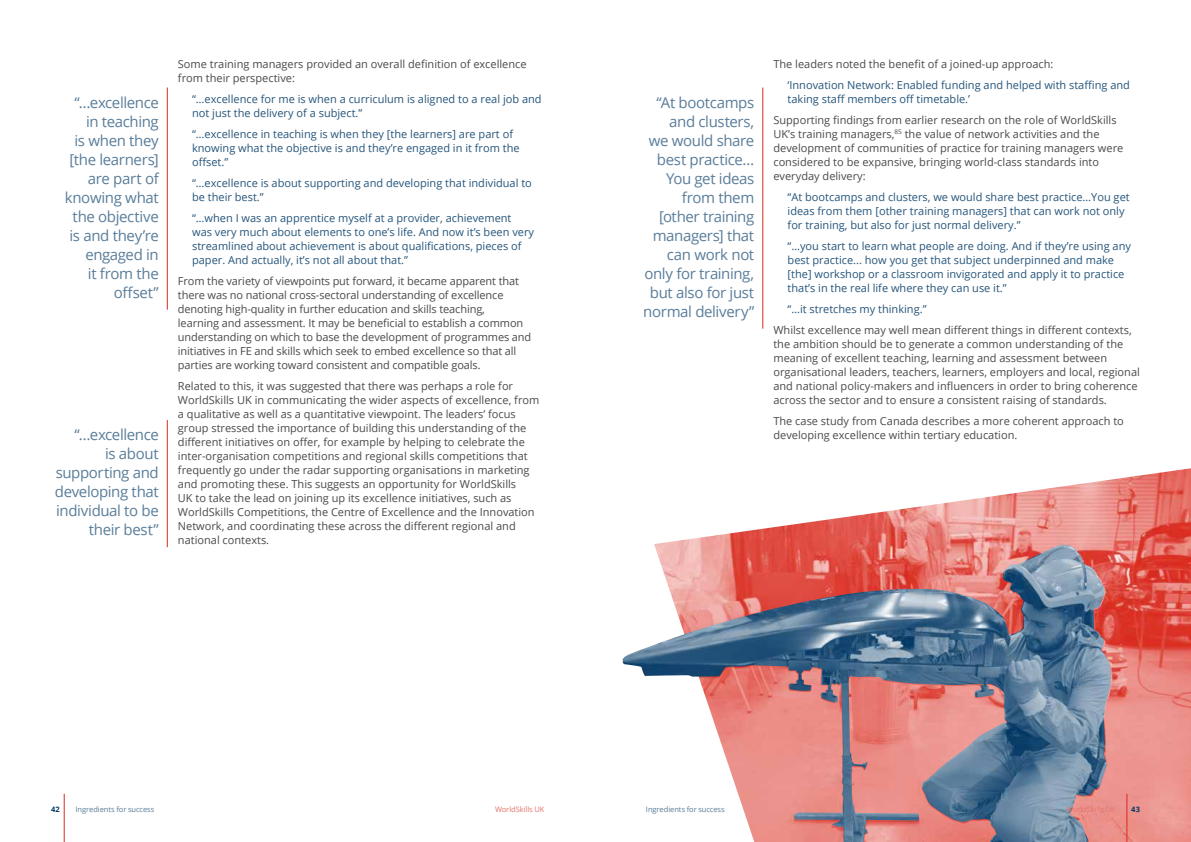
<style>
.page{position:relative;width:1191px;height:842px;background:#fff}
.page>*{position:absolute;margin:0;border:0;box-sizing:border-box;transform-origin:0 0}
.t1{font:15px/19px "Open Sans";letter-spacing:-.025em;color:#597d9a;text-align:right}
.t2{font:11px/14px "Open Sans";color:#4a4a49}
.t3{font:11px/14px "Open Sans";color:#26557b}
.t4{font:7.5px "Open Sans";letter-spacing:-.01em;color:#597d9a}
.t5{font:7.5px "Open Sans";letter-spacing:-.01em;color:#e7746b}
.t6{font:700 7.5px "Open Sans";color:#003764}
</style>
<div class="page">
<img style="left:654px;top:468px;width:537px;height:374px">
<img style="left:622px;top:545px;width:441px;height:297px">
<hr style="left:167px;top:420px;width:1px;height:127px;background:#da291c">
<hr style="left:167px;top:88px;width:1px;height:222px;background:#da291c">
<hr style="left:762px;top:88px;width:1px;height:241px;background:#da291c">
<hr style="left:64px;top:794px;width:1px;height:48px;background:#da291c">
<hr style="left:1126px;top:794px;width:1px;height:48px;background:#da291c">
<p class="t2" style="left:178px;top:57px;width:350px">Some training managers provided an overall definition of excellence from their perspective:</p>
<p class="t3" style="left:192px;top:92px;width:351px">“…excellence for me is when a curriculum is aligned to a real job and not just the delivery of a subject.”</p>
<p class="t3" style="left:192px;top:127px;width:329px">“…excellence in teaching is when they [the learners] are part of knowing what the objective is and they’re engaged in it from the offset.”</p>
<p class="t3" style="left:192px;top:176px;width:341px">“…excellence is about supporting and developing that individual to be their best.”</p>
<p class="t3" style="left:192px;top:211px;width:343px">“…when I was an apprentice myself at a provider, achievement was very much about elements to one’s life. And now it’s been very streamlined about achievement is about qualifications, pieces of paper. And actually, it’s not all about that.”</p>
<p class="t2" style="left:178px;top:274px;width:355px">From the variety of viewpoints put forward, it became apparent that there was no national cross-sectoral understanding of excellence denoting high-quality in further education and skills teaching,<br>learning and assessment. It may be beneficial to establish a common understanding on which to base the development of programmes and initiatives in FE and skills which seek to embed excellence so that all parties are working toward consistent and compatible goals.</p>
<p class="t2" style="left:178px;top:379px;width:363px">Related to this, it was suggested that there was perhaps a role for WorldSkills UK in communicating the wider aspects of excellence, from a qualitative as well as a quantitative viewpoint. The leaders’ focus group stressed the importance of building this understanding of the different initiatives on offer, for example by helping to celebrate the inter-organisation competitions and regional skills competitions that frequently go under the radar supporting organisations in marketing and promoting these. This suggests an opportunity for WorldSkills<br>UK to take the lead on joining up its excellence initiatives, such as WorldSkills Competitions, the Centre of Excellence and the Innovation Network, and coordinating these across the different regional and national contexts.</p>
<h1 class="t1" style="left:65px;top:92px;width:96px">“…excellence in teaching<br>is when they [the learners] are part of knowing what the objective is and they’re engaged in<br>it from the offset”</h1>
<h1 class="t1" style="left:643px;top:92px;width:112px">“At bootcamps and clusters,<br>we would share best practice…<br>You get ideas from them [other training managers] that can work not only for training, but also for just normal delivery”</h1>
<h1 class="t1" style="left:55px;top:425px;width:105px">“…excellence<br>is about supporting and developing that individual to be their best”</h1>
<p class="t2" style="left:773px;top:57px;width:282px">The leaders noted the benefit of a joined-up approach:</p>
<p class="t3" style="left:787px;top:78px;width:344px">‘Innovation Network: Enabled funding and helped with staffing and taking staff members off timetable.’</p>
<p class="t2" style="left:773px;top:113px;width:351px">Supporting findings from earlier research on the role of WorldSkills UK’s training managers,<sup>85</sup> the value of network activities and the development of communities of practice for training managers were considered to be expansive, bringing world-class standards into everyday delivery:</p>
<p class="t3" style="left:787px;top:190px;width:343px">“At bootcamps and clusters, we would share best practice…You get ideas from them [other training managers] that can work not only for training, but also for just normal delivery.”</p>
<p class="t3" style="left:787px;top:239px;width:345px">“…you start to learn what people are doing. And if they’re using any best practice... how you get that subject underpinned and make [the] workshop or a classroom invigorated and apply it to practice that’s in the real life where they can use it.”</p>
<p class="t3" style="left:787px;top:302px;width:140px">“…it stretches my thinking.”</p>
<p class="t2" style="left:773px;top:323px;width:368px">Whilst excellence may well mean different things in different contexts, the ambition should be to generate a common understanding of the meaning of excellent teaching, learning and assessment between organisational leaders, teachers, learners, employers and local, regional and national policy-makers and influencers in order to bring coherence across the sector and to ensure a consistent raising of standards.</p>
<p class="t2" style="left:773px;top:414px;width:352px">The case study from Canada describes a more coherent approach to developing excellence within tertiary education.</p>
<p class="t6" style="left:51px;top:804px;width:10px">42</p>
<p class="t4" style="left:76px;top:804px;width:80px">Ingredients for success</p>
<p class="t5" style="left:495px;top:804px;width:51px">WorldSkills UK</p>
<p class="t4" style="left:646px;top:804px;width:80px">Ingredients for success</p>
<p class="t6" style="left:1131px;top:804px;width:10px">43</p>
</div>
